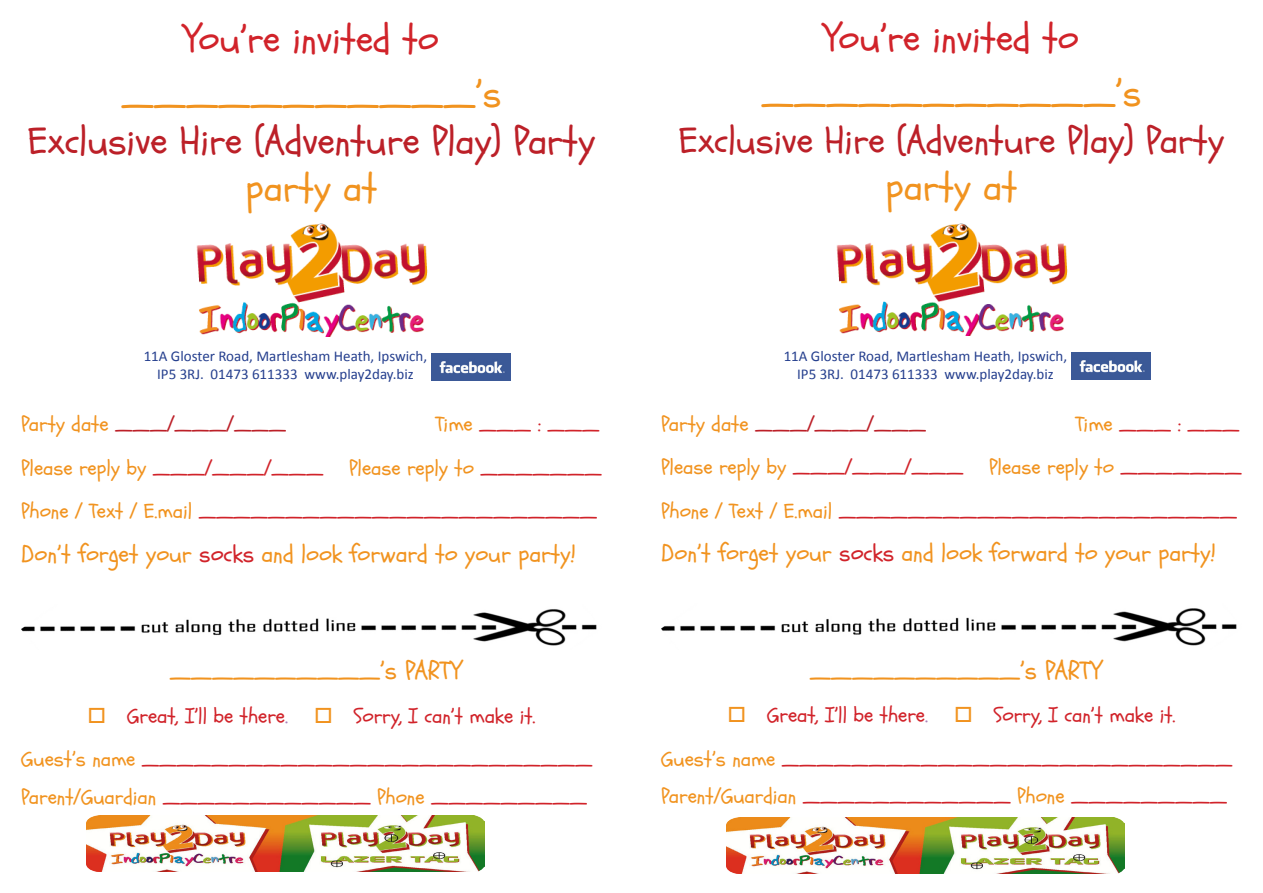
<style>
.page{position:relative;width:1263px;height:893px;background:#fff}
.page>*{position:absolute;margin:0;border:0;box-sizing:border-box;transform-origin:0 0}
.t1{font:39px "Schoolbell";color:#f1931f}
.t2{font:39px "Schoolbell";color:#bc2028}
.t3{font:39px "Schoolbell";color:#d1232a}
.t4{font:37.5px "Schoolbell";color:#bc2028}
.t5{font:25.5px "Schoolbell";color:#f1931f}
.t6{font:24px "Schoolbell";color:#f1931f}
.t7{font:21px "Schoolbell";color:#d1232a}
.t8{font:21px "Schoolbell";color:#f1931f}
.t9{font:21px "Schoolbell";color:#bc2028}
.t10{font:15px "Calibri";color:#253f8e}
.s1{color:#f1931f}
.s2{color:#d1232a}
.s3{color:#a880b9}
</style>
<div class="page">
<img style="left:196px;top:223px;width:232px;height:113px">
<img style="left:21px;top:609px;width:576px;height:37px">
<img style="left:431px;top:353px;width:79px;height:27px">
<img style="left:836px;top:223px;width:232px;height:113px">
<img style="left:661px;top:608px;width:576px;height:38px">
<img style="left:1071px;top:353px;width:79px;height:27px">
<img style="left:86px;top:815px;width:399px;height:57px">
<img style="left:726px;top:817px;width:399px;height:57px">
<p class="t3" style="left:184px;top:13px;width:256px">You’re invited to</p>
<p class="t1" style="left:122px;top:68px;width:381px">___________’s</p>
<p class="t2" style="left:28px;top:115px;width:569px">Exclusive Hire (Adventure Play) Party</p>
<p class="t1" style="left:246px;top:162px;width:133px">party at</p>
<p class="t10" style="left:144px;top:347px;width:285px">11A Gloster Road, Martlesham Heath, Ipswich,</p>
<p class="t10" style="left:157px;top:365px;width:258px">IP5 3RJ. 01473 611333 www.play2day.biz</p>
<p class="t9" style="left:21px;top:410px;width:266px"><span class="s1">Party date</span> ___/___/___</p>
<p class="t7" style="left:436px;top:410px;width:165px"><span class="s1">Time</span> ___ : ___</p>
<p class="t8" style="left:21px;top:454px;width:582px">Please reply by <span class="s2">___/___/___</span> Please reply to <span class="s2">_______</span></p>
<p class="t7" style="left:21px;top:497px;width:577px"><span class="s1">Phone / Text / E.mail</span> _______________________</p>
<p class="t6" style="left:21px;top:538px;width:556px">Don’t forget your <span class="s2">socks</span> and look forward to your party!</p>
<p class="t5" style="left:170px;top:654px;width:293px">__________’s PARTY</p>
<p class="t7" style="left:87px;top:702px;width:450px"><span class="s1">□</span> Great, I’ll be there<span class="s3">.</span> <span class="s1">□</span> Sorry, I can’t make it.</p>
<p class="t7" style="left:21px;top:745px;width:573px"><span class="s1">Guest’s name</span> __________________________</p>
<p class="t7" style="left:21px;top:783px;width:567px"><span class="s1">Parent/Guardian</span> ____________ <span class="s1">Phone</span> _________</p>
<p class="t3" style="left:824px;top:12px;width:256px">You’re invited to</p>
<p class="t1" style="left:762px;top:68px;width:381px">___________’s</p>
<p class="t4" style="left:679px;top:116px;width:547px">Exclusive Hire (Adventure Play) Party</p>
<p class="t1" style="left:886px;top:161px;width:133px">party at</p>
<p class="t10" style="left:784px;top:346px;width:285px">11A Gloster Road, Martlesham Heath, Ipswich,</p>
<p class="t10" style="left:797px;top:364px;width:258px">IP5 3RJ. 01473 611333 www.play2day.biz</p>
<p class="t9" style="left:661px;top:410px;width:266px"><span class="s1">Party date</span> ___/___/___</p>
<p class="t7" style="left:1075px;top:410px;width:165px"><span class="s1">Time</span> ___ : ___</p>
<p class="t8" style="left:661px;top:453px;width:582px">Please reply by <span class="s2">___/___/___</span> Please reply to <span class="s2">_______</span></p>
<p class="t7" style="left:661px;top:497px;width:577px"><span class="s1">Phone / Text / E.mail</span> _______________________</p>
<p class="t6" style="left:661px;top:537px;width:556px">Don’t forget your <span class="s2">socks</span> and look forward to your party!</p>
<p class="t5" style="left:810px;top:653px;width:293px">__________’s PARTY</p>
<p class="t7" style="left:727px;top:701px;width:450px"><span class="s1">□</span> Great, I’ll be there<span class="s3">.</span> <span class="s1">□</span> Sorry, I can’t make it.</p>
<p class="t7" style="left:661px;top:745px;width:573px"><span class="s1">Guest’s name</span> __________________________</p>
<p class="t7" style="left:661px;top:782px;width:567px"><span class="s1">Parent/Guardian</span> ____________ <span class="s1">Phone</span> _________</p>
</div>
